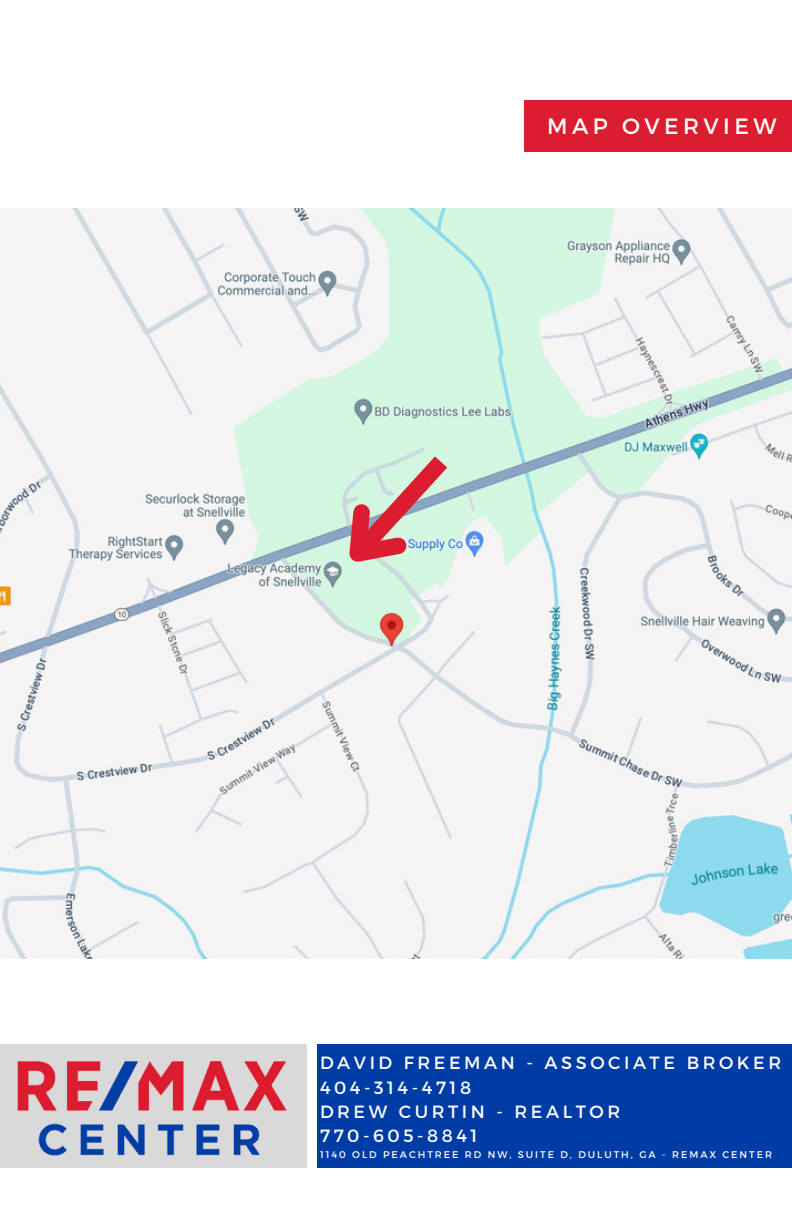
<style>
.page{position:relative;width:792px;height:1224px;background:#fff}
.page>*{position:absolute;margin:0;border:0;box-sizing:border-box;transform-origin:0 0}
.t1{font:22.2px "Montserrat";letter-spacing:.2em;color:#fff}
.t2{font:17.8px "Montserrat";letter-spacing:.2em;color:#fff}
.t3{font:9.8px "Montserrat";letter-spacing:.2em;color:#fff}
</style>
<div class="page">
<img style="left:0;top:208px;width:792px;height:750px">
<div style="left:525px;top:100px;width:267px;height:52px;background:#dc1c2f"></div>
<div style="left:0;top:1044px;width:307px;height:123px;background:#d9d9d9"></div>
<div style="left:317px;top:1045px;width:475px;height:123px;background:#003ca5"></div>
<img style="left:11px;top:1060px;width:282px;height:108px">
<svg style="left:304px;top:439px;width:160px;height:167px;background:#d0d4c9"></svg>
<h1 class="t1" style="left:547px;top:111px;width:231px">MAP OVERVIEW</h1>
<p class="t2" style="left:320px;top:1051px;width:463px">DAVID FREEMAN - ASSOCIATE BROKER</p>
<p class="t2" style="left:320px;top:1076px;width:153px">404-314-4718</p>
<p class="t2" style="left:320px;top:1100px;width:302px">DREW CURTIN - REALTOR</p>
<p class="t2" style="left:320px;top:1124px;width:159px">770-605-8841</p>
<p class="t3" style="left:320px;top:1148px;width:454px">1140 OLD PEACHTREE RD NW, SUITE D, DULUTH, GA - REMAX CENTER</p>
</div>
